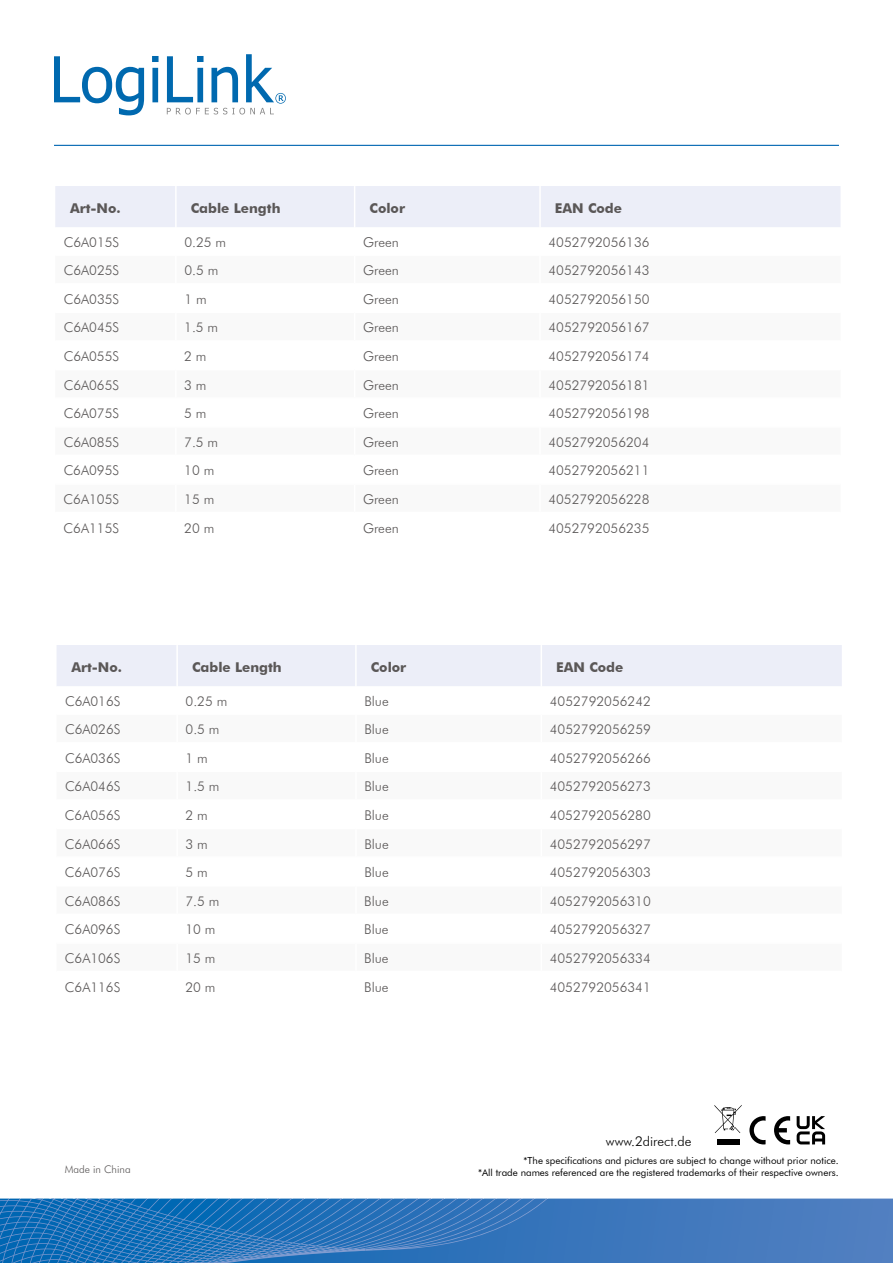
<style>
.page{position:relative;width:893px;height:1263px;background:#fff}
.page>*{position:absolute;margin:0;border:0;box-sizing:border-box;transform-origin:0 0}
.t1{font:300 13.5px "Futura BT";color:#5a5757}
.t2{font:700 13.5px "Futura BT";color:#5a5757}
.t3{font:300 13.5px "Futura BT";color:#000}
.t4{font:300 10.5px "Futura BT";color:#5a5757}
.t5{font:9.75px/11.7px "Futura BT";color:#000;text-align:right}
</style>
<div class="page">
<svg style="left:0;top:1198px;width:893px;height:65px;background:#3978bc"></svg>
<svg style="left:207px;top:1198px;width:341px;height:43px;background:#2f75bb"></svg>
<svg style="left:0;top:1220px;width:171px;height:22px;background:#1c71b8"></svg>
<hr style="left:54px;top:145px;width:785px;height:1px;background:#0066b2">
<svg style="left:54px;top:56px;width:90px;height:59px"></svg>
<svg style="left:152px;top:56px;width:7px;height:46px"></svg>
<svg style="left:167px;top:54px;width:119px;height:60px"></svg>
<svg style="left:714px;top:1105px;width:28px;height:28px"></svg>
<div style="left:717px;top:1139px;width:22px;height:5px;background:#000"></div>
<svg style="left:749px;top:1116px;width:17px;height:28px"></svg>
<svg style="left:774px;top:1116px;width:16px;height:28px"></svg>
<svg style="left:797px;top:1116px;width:28px;height:28px"></svg>
<div style="left:55px;top:186px;width:785px;height:41px;background:#eceef8"></div>
<div style="left:57px;top:645px;width:785px;height:41px;background:#eceef8"></div>
<hr style="left:355px;top:645px;width:2px;height:41px;background:#fff">
<p class="t2" style="left:70px;top:199px;width:52px">Art-No.</p>
<p class="t2" style="left:191px;top:199px;width:91px">Cable Length</p>
<p class="t2" style="left:369px;top:199px;width:37px">Color</p>
<p class="t2" style="left:555px;top:199px;width:69px">EAN Code</p>
<p class="t1" style="left:64px;top:234px;width:57px">C6A015S</p>
<p class="t1" style="left:184px;top:234px;width:43px">0.25 m</p>
<p class="t1" style="left:363px;top:234px;width:37px">Green</p>
<p class="t1" style="left:548px;top:234px;width:103px">4052792056136</p>
<p class="t1" style="left:64px;top:262px;width:57px">C6A025S</p>
<p class="t1" style="left:184px;top:262px;width:35px">0.5 m</p>
<p class="t1" style="left:363px;top:262px;width:37px">Green</p>
<p class="t1" style="left:548px;top:262px;width:103px">4052792056143</p>
<p class="t1" style="left:64px;top:291px;width:57px">C6A035S</p>
<p class="t1" style="left:184px;top:291px;width:24px">1 m</p>
<p class="t1" style="left:363px;top:291px;width:37px">Green</p>
<p class="t1" style="left:548px;top:291px;width:103px">4052792056150</p>
<p class="t1" style="left:64px;top:319px;width:57px">C6A045S</p>
<p class="t1" style="left:184px;top:319px;width:35px">1.5 m</p>
<p class="t1" style="left:363px;top:319px;width:37px">Green</p>
<p class="t1" style="left:548px;top:319px;width:103px">4052792056167</p>
<p class="t1" style="left:64px;top:348px;width:57px">C6A055S</p>
<p class="t1" style="left:184px;top:348px;width:24px">2 m</p>
<p class="t1" style="left:363px;top:348px;width:37px">Green</p>
<p class="t1" style="left:548px;top:348px;width:103px">4052792056174</p>
<p class="t1" style="left:64px;top:377px;width:57px">C6A065S</p>
<p class="t1" style="left:184px;top:377px;width:24px">3 m</p>
<p class="t1" style="left:363px;top:377px;width:37px">Green</p>
<p class="t1" style="left:548px;top:377px;width:103px">4052792056181</p>
<p class="t1" style="left:64px;top:405px;width:57px">C6A075S</p>
<p class="t1" style="left:184px;top:405px;width:24px">5 m</p>
<p class="t1" style="left:363px;top:405px;width:37px">Green</p>
<p class="t1" style="left:548px;top:405px;width:103px">4052792056198</p>
<p class="t1" style="left:64px;top:434px;width:57px">C6A085S</p>
<p class="t1" style="left:184px;top:434px;width:35px">7.5 m</p>
<p class="t1" style="left:363px;top:434px;width:37px">Green</p>
<p class="t1" style="left:548px;top:434px;width:103px">4052792056204</p>
<p class="t1" style="left:64px;top:462px;width:57px">C6A095S</p>
<p class="t1" style="left:184px;top:462px;width:32px">10 m</p>
<p class="t1" style="left:363px;top:462px;width:37px">Green</p>
<p class="t1" style="left:548px;top:462px;width:103px">4052792056211</p>
<p class="t1" style="left:64px;top:491px;width:57px">C6A105S</p>
<p class="t1" style="left:184px;top:491px;width:32px">15 m</p>
<p class="t1" style="left:363px;top:491px;width:37px">Green</p>
<p class="t1" style="left:548px;top:491px;width:103px">4052792056228</p>
<p class="t1" style="left:64px;top:519px;width:57px">C6A115S</p>
<p class="t1" style="left:184px;top:519px;width:32px">20 m</p>
<p class="t1" style="left:363px;top:519px;width:37px">Green</p>
<p class="t1" style="left:548px;top:519px;width:103px">4052792056235</p>
<p class="t2" style="left:71px;top:658px;width:52px">Art-No.</p>
<p class="t2" style="left:192px;top:658px;width:91px">Cable Length</p>
<p class="t2" style="left:371px;top:658px;width:37px">Color</p>
<p class="t2" style="left:556px;top:658px;width:69px">EAN Code</p>
<p class="t1" style="left:65px;top:693px;width:57px">C6A016S</p>
<p class="t1" style="left:186px;top:693px;width:43px">0.25 m</p>
<p class="t1" style="left:364px;top:693px;width:26px">Blue</p>
<p class="t1" style="left:550px;top:693px;width:103px">4052792056242</p>
<p class="t1" style="left:65px;top:721px;width:57px">C6A026S</p>
<p class="t1" style="left:186px;top:721px;width:35px">0.5 m</p>
<p class="t1" style="left:364px;top:721px;width:26px">Blue</p>
<p class="t1" style="left:550px;top:721px;width:103px">4052792056259</p>
<p class="t1" style="left:65px;top:750px;width:57px">C6A036S</p>
<p class="t1" style="left:186px;top:750px;width:24px">1 m</p>
<p class="t1" style="left:364px;top:750px;width:26px">Blue</p>
<p class="t1" style="left:550px;top:750px;width:103px">4052792056266</p>
<p class="t1" style="left:65px;top:778px;width:57px">C6A046S</p>
<p class="t1" style="left:186px;top:778px;width:35px">1.5 m</p>
<p class="t1" style="left:364px;top:778px;width:26px">Blue</p>
<p class="t1" style="left:550px;top:778px;width:103px">4052792056273</p>
<p class="t1" style="left:65px;top:807px;width:57px">C6A056S</p>
<p class="t1" style="left:186px;top:807px;width:24px">2 m</p>
<p class="t1" style="left:364px;top:807px;width:26px">Blue</p>
<p class="t1" style="left:550px;top:807px;width:103px">4052792056280</p>
<p class="t1" style="left:65px;top:836px;width:57px">C6A066S</p>
<p class="t1" style="left:186px;top:836px;width:24px">3 m</p>
<p class="t1" style="left:364px;top:836px;width:26px">Blue</p>
<p class="t1" style="left:550px;top:836px;width:103px">4052792056297</p>
<p class="t1" style="left:65px;top:864px;width:57px">C6A076S</p>
<p class="t1" style="left:186px;top:864px;width:24px">5 m</p>
<p class="t1" style="left:364px;top:864px;width:26px">Blue</p>
<p class="t1" style="left:550px;top:864px;width:103px">4052792056303</p>
<p class="t1" style="left:65px;top:893px;width:57px">C6A086S</p>
<p class="t1" style="left:186px;top:893px;width:35px">7.5 m</p>
<p class="t1" style="left:364px;top:893px;width:26px">Blue</p>
<p class="t1" style="left:550px;top:893px;width:103px">4052792056310</p>
<p class="t1" style="left:65px;top:921px;width:57px">C6A096S</p>
<p class="t1" style="left:186px;top:921px;width:32px">10 m</p>
<p class="t1" style="left:364px;top:921px;width:26px">Blue</p>
<p class="t1" style="left:550px;top:921px;width:103px">4052792056327</p>
<p class="t1" style="left:65px;top:950px;width:57px">C6A106S</p>
<p class="t1" style="left:186px;top:950px;width:32px">15 m</p>
<p class="t1" style="left:364px;top:950px;width:26px">Blue</p>
<p class="t1" style="left:550px;top:950px;width:103px">4052792056334</p>
<p class="t1" style="left:65px;top:978px;width:57px">C6A116S</p>
<p class="t1" style="left:185px;top:978px;width:32px">20 m</p>
<p class="t1" style="left:364px;top:978px;width:26px">Blue</p>
<p class="t1" style="left:550px;top:978px;width:103px">4052792056341</p>
<p class="t4" style="left:65px;top:1163px;width:67px">Made in China</p>
<p class="t3" style="left:606px;top:1133px;width:87px">www.2direct.de</p>
<p class="t5" style="left:478px;top:1154px;width:362px">*The specifications and pictures are subject to change without prior notice.<br>*All trade names referenced are the registered trademarks of their respective owners.</p>
</div>
